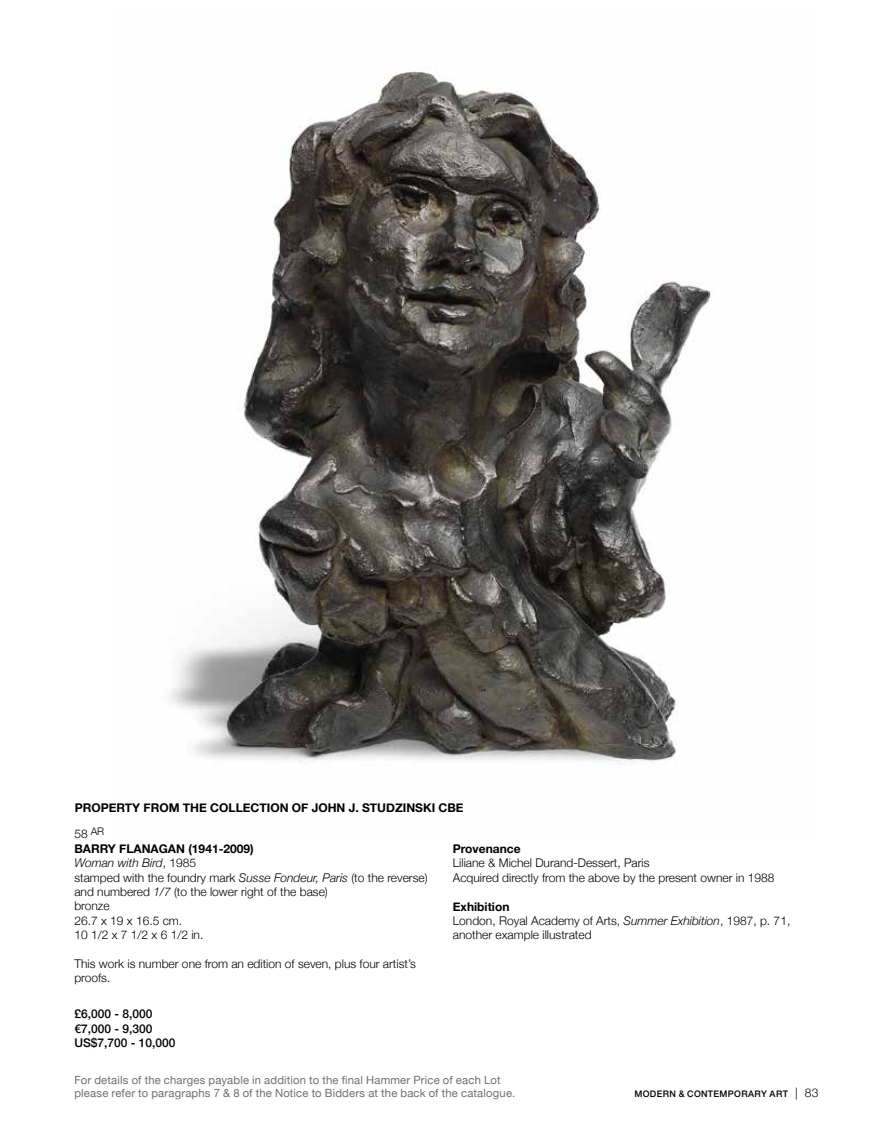
<style>
.page{position:relative;width:893px;height:1127px;background:#fff}
.page>*{position:absolute;margin:0;border:0;box-sizing:border-box;transform-origin:0 0}
.t1{font:300 12px/14.4px "Helvetica Neue";color:#000}
.t2{font:700 12px "Helvetica Neue";color:#000}
.t3{font:500 12px/14.4px "Helvetica Neue";color:#000}
.t4{font:11.25px/12.8px "Helvetica Neue";letter-spacing:.015em;color:#6f6f6f}
.t5{font:500 9px "Helvetica Neue";letter-spacing:.035em;color:#000}
.s1{font-weight:700}
.s2{font-style:italic}
.s3{font-weight:300;font-size:12px}
</style>
<div class="page">
<img style="left:169px;top:71px;width:542px;height:694px">
<p class="t2" style="left:75px;top:798px;width:390px">PROPERTY FROM THE COLLECTION OF JOHN J. STUDZINSKI CBE</p>
<p class="t1" style="left:74px;top:826px;width:355px">58 <sup>AR<br></sup><span class="s1">BARRY FLANAGAN (1941-2009)<br></span><span class="s2">Woman with Bird</span>, 1985<br>stamped with the foundry mark <span class="s2">Susse Fondeur, Paris</span> (to the reverse) and numbered <span class="s2">1/7</span> (to the lower right of the base)<br>bronze<br>26.7 x 19 x 16.5 cm.<br>10 1/2 x 7 1/2 x 6 1/2 in.</p>
<p class="t1" style="left:74px;top:955px;width:343px">This work is number one from an edition of seven, plus four artist’s proofs.</p>
<p class="t3" style="left:74px;top:1006px;width:103px">£6,000 - 8,000 €7,000 - 9,300<br>US$7,700 - 10,000</p>
<p class="t2" style="left:453px;top:839px;width:69px">Provenance</p>
<p class="t1" style="left:453px;top:855px;width:323px">Liliane &amp; Michel Durand-Dessert, Paris<br>Acquired directly from the above by the present owner in 1988</p>
<p class="t1" style="left:453px;top:898px;width:339px"><span class="s1">Exhibition<br></span>London, Royal Academy of Arts, <span class="s2">Summer Exhibition</span>, 1987, p. 71, another example illustrated</p>
<p class="t4" style="left:74px;top:1075px;width:442px">For details of the charges payable in addition to the final Hammer Price of each Lot please refer to paragraphs 7 &amp; 8 of the Notice to Bidders at the back of the catalogue.</p>
<p class="t5" style="left:634px;top:1087px;width:185px">MODERN &amp; CONTEMPORARY ART <span class="s3">| 83</span></p>
</div>
